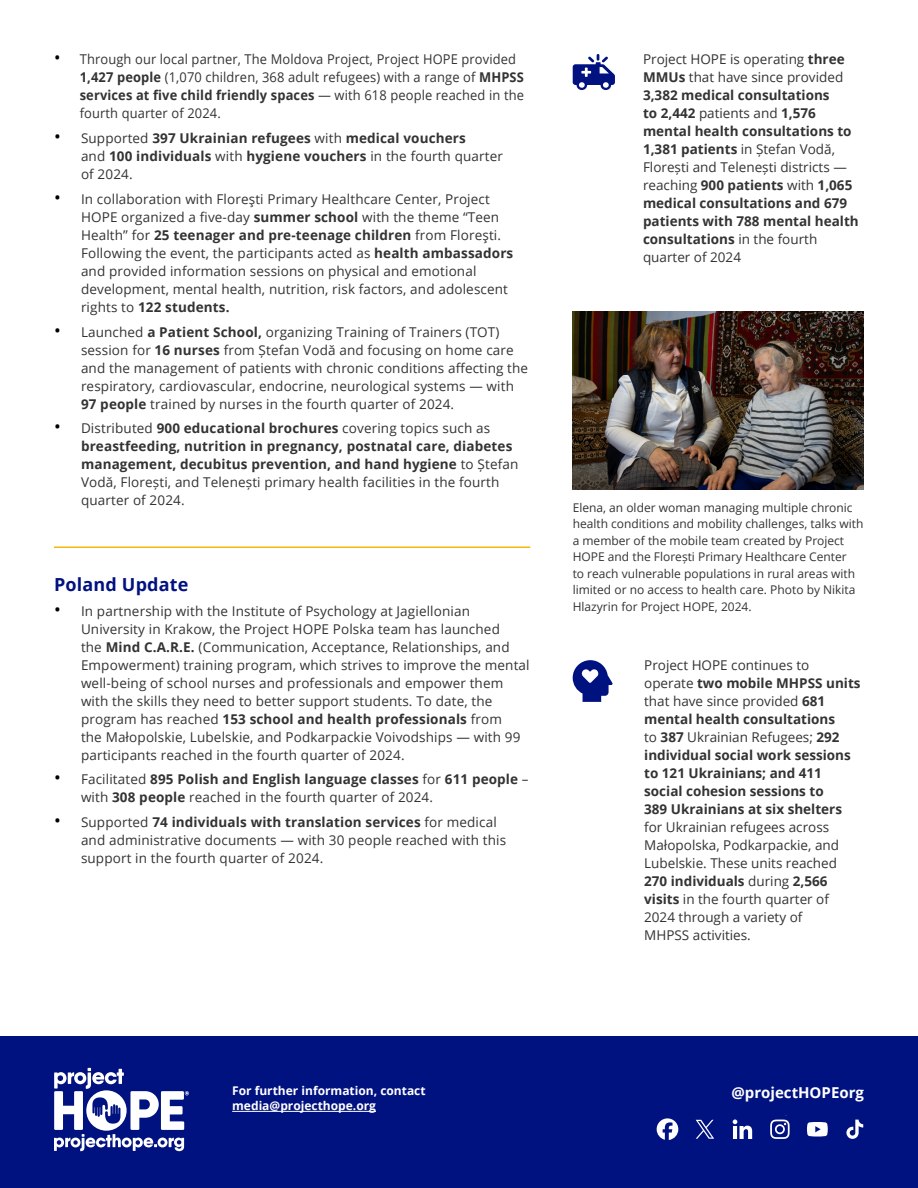
<style>
.page{position:relative;width:918px;height:1188px;background:#fff}
.page>*{position:absolute;margin:0;border:0;box-sizing:border-box;transform-origin:0 0}
.t1{font:700 18px "Open Sans";letter-spacing:.01em;color:#001280}
.t2{font:700 15px "Open Sans";color:#fff}
.t3{font:13.5px/18px "Open Sans";letter-spacing:.01em;color:#333}
.t4{font:700 13.5px/18px "Open Sans";color:#333}
.t5{font:13.5px/18px "Open Sans";letter-spacing:.01em;color:#333;scale:.95 1}
.t6{font:12px/16.5px "Open Sans";color:#333}
.t7{font:700 12px "Open Sans";color:#fff}
.s1{font-size:18px;color:#000}
.s2{font-weight:700}
.s3{font-weight:400;font-size:18px;color:#000}
.s4{font-weight:400}
</style>
<div class="page">
<svg style="left:573px;top:54px;width:42px;height:36px"></svg>
<svg style="left:573px;top:660px;width:40px;height:42px"></svg>
<div style="left:0;top:1037px;width:918px;height:151px;background:#001280"></div>
<svg style="left:54px;top:1068px;width:135px;height:83px"></svg>
<svg style="left:696px;top:1120px;width:18px;height:19px"></svg>
<svg style="left:657px;top:1118px;width:21px;height:22px"></svg>
<svg style="left:770px;top:1120px;width:20px;height:19px"></svg>
<svg style="left:733px;top:1119px;width:19px;height:20px"></svg>
<svg style="left:807px;top:1122px;width:21px;height:15px"></svg>
<svg style="left:846px;top:1120px;width:17px;height:19px"></svg>
<hr style="left:232px;top:1111px;width:144px;height:1px;background:#fff">
<img style="left:573px;top:311px;width:291px;height:178px">
<hr style="left:54px;top:546px;width:476px;height:2px;background:#f6b80f">
<p class="t5" style="left:80px;top:50px;width:469px;text-indent:-26px"><span class="s1">•</span> Through our local partner, The Moldova Project, Project HOPE provided <span class="s2">1,427 people</span> (1,070 children, 368 adult refugees) with a range of <span class="s2">MHPSS services at five child friendly spaces</span> — with 618 people reached in the fourth quarter of 2024.</p>
<p class="t4" style="left:81px;top:129px;width:423px;text-indent:-27px"><span class="s3">•</span> <span class="s4">Supported</span> 397 Ukrainian refugees <span class="s4">with</span> medical vouchers<br><span class="s4">and</span> 100 individuals <span class="s4">with</span> hygiene vouchers <span class="s4">in the fourth quarter of 2024.</span></p>
<p class="t3" style="left:81px;top:190px;width:434px;text-indent:-27px"><span class="s1">•</span> In collaboration with Floreşti Primary Healthcare Center, Project HOPE organized a five-day <span class="s2">summer school</span> with the theme “Teen Health” for <span class="s2">25 teenager and pre-teenage children</span> from Floreşti.<br>Following the event, the participants acted as <span class="s2">health ambassadors </span>and provided information sessions on physical and emotional development, mental health, nutrition, risk factors, and adolescent rights to <span class="s2">122 students.</span></p>
<p class="t3" style="left:81px;top:322px;width:449px;text-indent:-27px"><span class="s1">•</span> Launched <span class="s2">a Patient School,</span> organizing Training of Trainers (TOT) session for <span class="s2">16 nurses</span> from Ștefan Vodă and focusing on home care and the management of patients with chronic conditions affecting the respiratory, cardiovascular, endocrine, neurological systems — with <span class="s2">97 people</span> trained by nurses in the fourth quarter of 2024.</p>
<p class="t4" style="left:81px;top:419px;width:439px;text-indent:-27px"><span class="s3">•</span> <span class="s4">Distributed</span> 900 educational brochures <span class="s4">covering topics such as </span>breastfeeding, nutrition in pregnancy, postnatal care, diabetes management, decubitus prevention, and hand hygiene <span class="s4">to Ștefan Vodă, Florești, and Telenești primary health facilities in the fourth quarter of 2024.</span></p>
<h1 class="t1" style="left:54px;top:572px;width:136px">Poland Update</h1>
<p class="t3" style="left:81px;top:601px;width:450px;text-indent:-27px"><span class="s1">•</span> In partnership with the Institute of Psychology at Jagiellonian University in Krakow, the Project HOPE Polska team has launched<br>the <span class="s2">Mind C.A.R.E.</span> (Communication, Acceptance, Relationships, and Empowerment) training program, which strives to improve the mental well-being of school nurses and professionals and empower them with the skills they need to better support students. To date, the program has reached <span class="s2">153 school and health professionals</span> from<br>the Małopolskie, Lubelskie, and Podkarpackie Voivodships — with 99 participants reached in the fourth quarter of 2024.</p>
<p class="t4" style="left:81px;top:770px;width:449px;text-indent:-27px"><span class="s3">•</span> <span class="s4">Facilitated</span> 895 Polish and English language classes <span class="s4">for</span> 611 people <span class="s4">– with</span> 308 people <span class="s4">reached in the fourth quarter of 2024.</span></p>
<p class="t3" style="left:81px;top:813px;width:427px;text-indent:-27px"><span class="s1">•</span> Supported <span class="s2">74 individuals with translation services</span> for medical and administrative documents — with 30 people reached with this support in the fourth quarter of 2024.</p>
<p class="t4" style="left:643px;top:50px;width:217px"><span class="s4">Project HOPE is operating</span> three<br>MMUs <span class="s4">that have since provided<br></span>3,382 medical consultations<br>to 2,442 <span class="s4">patients and</span> 1,576 mental health consultations to<br>1,381 patients <span class="s4">in Ștefan Vodă,<br>Florești and Telenești districts — reaching</span> 900 patients <span class="s4">with</span> 1,065 medical consultations and 679 patients with 788 mental health consultations <span class="s4">in the fourth quarter of 2024</span></p>
<p class="t6" style="left:573px;top:499px;width:292px">Elena, an older woman managing multiple chronic health conditions and mobility challenges, talks with a member of the mobile team created by Project HOPE and the Florești Primary Healthcare Center<br>to reach vulnerable populations in rural areas with limited or no access to health care. Photo by Nikita Hlazyrin for Project HOPE, 2024.</p>
<p class="t4" style="left:644px;top:656px;width:218px"><span class="s4">Project HOPE continues to operate</span> two mobile MHPSS units <span class="s4">that have since provided</span> 681 mental health consultations<br><span class="s4">to</span> 387 <span class="s4">Ukrainian Refugees;</span> 292 individual social work sessions to 121 Ukrainians; and 411 social cohesion sessions to<br>389 Ukrainians at six shelters</p>
<p class="t3" style="left:644px;top:818px;width:196px">for Ukrainian refugees across<br>Małopolska, Podkarpackie, and<br>Lubelskie. These units reached<br><span class="s2">270 individuals</span> during <span class="s2">2,566 visits</span> in the fourth quarter of<br>2024 through a variety of<br>MHPSS activities.</p>
<p class="t7" style="left:232px;top:1083px;width:195px">For further information, contact</p>
<p class="t2" style="left:731px;top:1082px;width:134px">@projectHOPEorg</p>
<p class="t7" style="left:232px;top:1098px;width:145px">media@projecthope.org</p>
</div>
